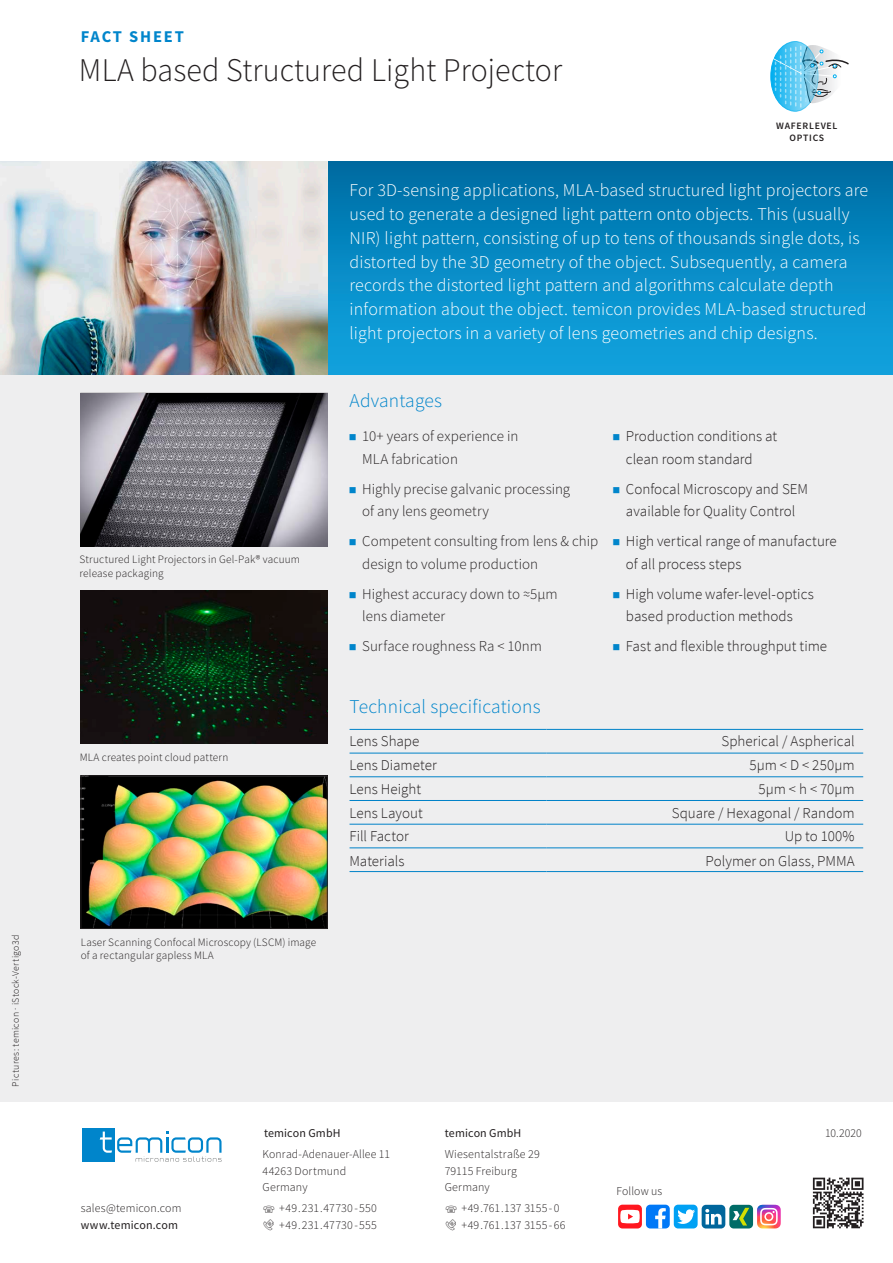
<style>
.page{position:relative;width:893px;height:1263px;background:#fff}
.page>*{position:absolute;margin:0;border:0;box-sizing:border-box;transform-origin:0 0}
.t1{font:33px "Source Sans Variable";letter-spacing:.01em;color:#231f20}
.t2{font:19.5px "Source Sans Variable";letter-spacing:.015em;color:#0085cb}
.t3{font:18px/24px "Source Sans Variable";letter-spacing:.015em;color:#fff}
.t4{font:16.5px "Source Sans Variable";letter-spacing:.15em;color:#0085cb}
.t5{font:300 15px/22.5px "Source Sans Pro";color:#231f20}
.t6{font:15px/22.5px "Source Sans Variable";letter-spacing:.005em;color:#231f20}
.t7{font:12px/16.5px "Source Sans Variable";letter-spacing:.02em;color:#231f20}
.t8{font:11.25px/13.5px "Source Sans Variable";letter-spacing:.015em;color:#231f20}
.t9{font:300 9.75px "Source Sans Pro";letter-spacing:.035em;color:#231f20}
.t10{font:9.75px/12px "Source Sans Variable";letter-spacing:.105em;color:#231f20;text-align:center}
</style>
<div class="page">
<svg style="left:812px;top:1177px;width:52px;height:52px"></svg>
<svg style="left:813px;top:1178px;width:50px;height:50px"></svg>
<div style="left:729px;top:1205px;width:24px;height:23px;background:#006c67;border-radius:4px"></div>
<svg style="left:733px;top:1208px;width:16px;height:17px"></svg>
<svg style="left:757px;top:1205px;width:24px;height:23px"></svg>
<div style="left:646px;top:1205px;width:24px;height:23px;background:#0078f7;border-radius:4px"></div>
<svg style="left:655px;top:1208px;width:11px;height:20px"></svg>
<div style="left:702px;top:1205px;width:23px;height:23px;background:#00669c;border-radius:4px"></div>
<svg style="left:705px;top:1209px;width:17px;height:15px"></svg>
<div style="left:674px;top:1205px;width:24px;height:23px;background:#00a1f4;border-radius:4px"></div>
<svg style="left:677px;top:1209px;width:18px;height:15px"></svg>
<div style="left:618px;top:1205px;width:24px;height:23px;background:#ff171f;border-radius:4px"></div>
<svg style="left:620px;top:1210px;width:20px;height:13px"></svg>
<div style="left:82px;top:1129px;width:33px;height:33px;background:#0085cb"></div>
<svg style="left:100px;top:1131px;width:122px;height:30px"></svg>
<div style="left:0;top:374px;width:893px;height:727px;background:#eeeeef"></div>
<div style="left:315px;top:162px;width:578px;height:212px;background:linear-gradient(to bottom,#006ea5,#12a6e2)"></div>
<svg style="left:770px;top:41px;width:79px;height:71px"></svg>
<img style="left:0;top:162px;width:327px;height:212px">
<img style="left:80px;top:393px;width:247px;height:153px">
<img style="left:81px;top:591px;width:246px;height:153px">
<img style="left:83px;top:777px;width:242px;height:150px">
<div style="left:81px;top:775px;width:246px;height:154px;border:1px solid #231f20"></div>
<hr style="left:350px;top:729px;width:196px;height:1px;background:#0082c8">
<hr style="left:546px;top:729px;width:317px;height:1px;background:#0082c8">
<hr style="left:350px;top:753px;width:196px;height:1px;background:#0082c8">
<hr style="left:546px;top:753px;width:317px;height:1px;background:#0082c8">
<hr style="left:350px;top:776px;width:196px;height:1px;background:#0082c8">
<hr style="left:546px;top:776px;width:317px;height:1px;background:#0082c8">
<hr style="left:350px;top:800px;width:196px;height:1px;background:#0082c8">
<hr style="left:546px;top:800px;width:317px;height:1px;background:#0082c8">
<hr style="left:350px;top:824px;width:196px;height:1px;background:#0082c8">
<hr style="left:546px;top:824px;width:317px;height:1px;background:#0082c8">
<hr style="left:350px;top:848px;width:196px;height:1px;background:#0082c8">
<hr style="left:546px;top:848px;width:317px;height:1px;background:#0082c8">
<hr style="left:350px;top:871px;width:196px;height:1px;background:#0082c8">
<hr style="left:546px;top:871px;width:317px;height:1px;background:#0082c8">
<p class="t9" style="left:10px;top:1086px;width:153px;rotate:-90deg">Pictures: temicon · iStock-Vertigo3d</p>
<p class="t4" style="left:81px;top:26px;width:104px">FACT SHEET</p>
<h1 class="t1" style="left:79px;top:50px;width:485px">MLA based Structured Light Projector</h1>
<p class="t10" style="left:776px;top:120px;width:62px">WAFERLEVEL<br>OPTICS</p>
<p class="t3" style="left:350px;top:178px;width:520px">For 3D-sensing applications, MLA-based structured light projectors are used to generate a designed light pattern onto objects. This (usually NIR) light pattern, consisting of up to tens of thousands single dots, is distorted by the 3D geometry of the object. Subsequently, a camera records the distorted light pattern and algorithms calculate depth information about the object. temicon provides MLA-based structured light projectors in a variety of lens geometries and chip designs.</p>
<p class="t8" style="left:80px;top:553px;width:222px">Structured Light Projectors in Gel-Pak® vacuum release packaging</p>
<p class="t8" style="left:80px;top:750px;width:150px">MLA creates point cloud pattern</p>
<p class="t8" style="left:81px;top:935px;width:237px">Laser Scanning Confocal Microscopy (LSCM) image of a rectangular gapless MLA</p>
<p class="t2" style="left:350px;top:388px;width:94px">Advantages</p>
<p class="t6" style="left:362px;top:425px;width:157px">10+ years of experience in<br>MLA fabrication</p>
<p class="t6" style="left:362px;top:478px;width:209px">Highly precise galvanic processing of any lens geometry</p>
<p class="t6" style="left:362px;top:530px;width:237px">Competent consulting from lens &amp; chip design to volume production</p>
<p class="t6" style="left:362px;top:583px;width:197px">Highest accuracy down to ≈5µm lens diameter</p>
<p class="t6" style="left:362px;top:635px;width:181px">Surface roughness Ra &lt; 10nm</p>
<p class="t5" style="left:626px;top:425px;width:153px">Production conditions at clean room standard</p>
<p class="t5" style="left:626px;top:478px;width:184px">Confocal Microscopy and SEM available for Quality Control</p>
<p class="t5" style="left:626px;top:530px;width:212px">High vertical range of manufacture of all process steps</p>
<p class="t5" style="left:626px;top:583px;width:190px">High volume wafer-level-optics based production methods</p>
<p class="t5" style="left:626px;top:635px;width:203px">Fast and flexible throughput time</p>
<p class="t2" style="left:350px;top:695px;width:193px">Technical specifications</p>
<p class="t5" style="left:350px;top:730px;width:71px">Lens Shape</p>
<p class="t5" style="left:721px;top:730px;width:135px">Spherical / Aspherical</p>
<p class="t5" style="left:350px;top:754px;width:89px">Lens Diameter</p>
<p class="t5" style="left:749px;top:754px;width:107px">5µm &lt; D &lt; 250µm</p>
<p class="t5" style="left:350px;top:778px;width:73px">Lens Height</p>
<p class="t5" style="left:758px;top:778px;width:98px">5µm &lt; h &lt; 70µm</p>
<p class="t5" style="left:350px;top:801px;width:75px">Lens Layout</p>
<p class="t5" style="left:672px;top:801px;width:184px">Square / Hexagonal / Random</p>
<p class="t5" style="left:350px;top:825px;width:61px">Fill Factor</p>
<p class="t5" style="left:785px;top:825px;width:72px">Up to 100%</p>
<p class="t5" style="left:350px;top:850px;width:57px">Materials</p>
<p class="t5" style="left:705px;top:850px;width:151px">Polymer on Glass, PMMA</p>
<p class="t7" style="left:81px;top:1200px;width:102px">sales@temicon.com www.temicon.com</p>
<p class="t7" style="left:263px;top:1123px;width:129px;line-height:21px">temicon GmbH<br>Konrad-Adenauer-Allee 11</p>
<p class="t7" style="left:263px;top:1163px;width:85px">44263 Dortmund<br>Germany</p>
<p class="t7" style="left:263px;top:1200px;width:116px;text-align:right">❑ +49.231.47730-550 +49.231.47730-555</p>
<p class="t7" style="left:445px;top:1123px;width:96px;line-height:21px">temicon GmbH<br>Wiesentalstraße 29</p>
<p class="t7" style="left:445px;top:1163px;width:74px">79115 Freiburg<br>Germany</p>
<p class="t7" style="left:461px;top:1200px;width:106px;text-indent:-16px">❑ +49.761.137 3155-0 +49.761.137 3155-66</p>
<p class="t7" style="left:616px;top:1182px;width:47px">Follow us</p>
<p class="t7" style="left:825px;top:1125px;width:38px">10.2020</p>
</div>
